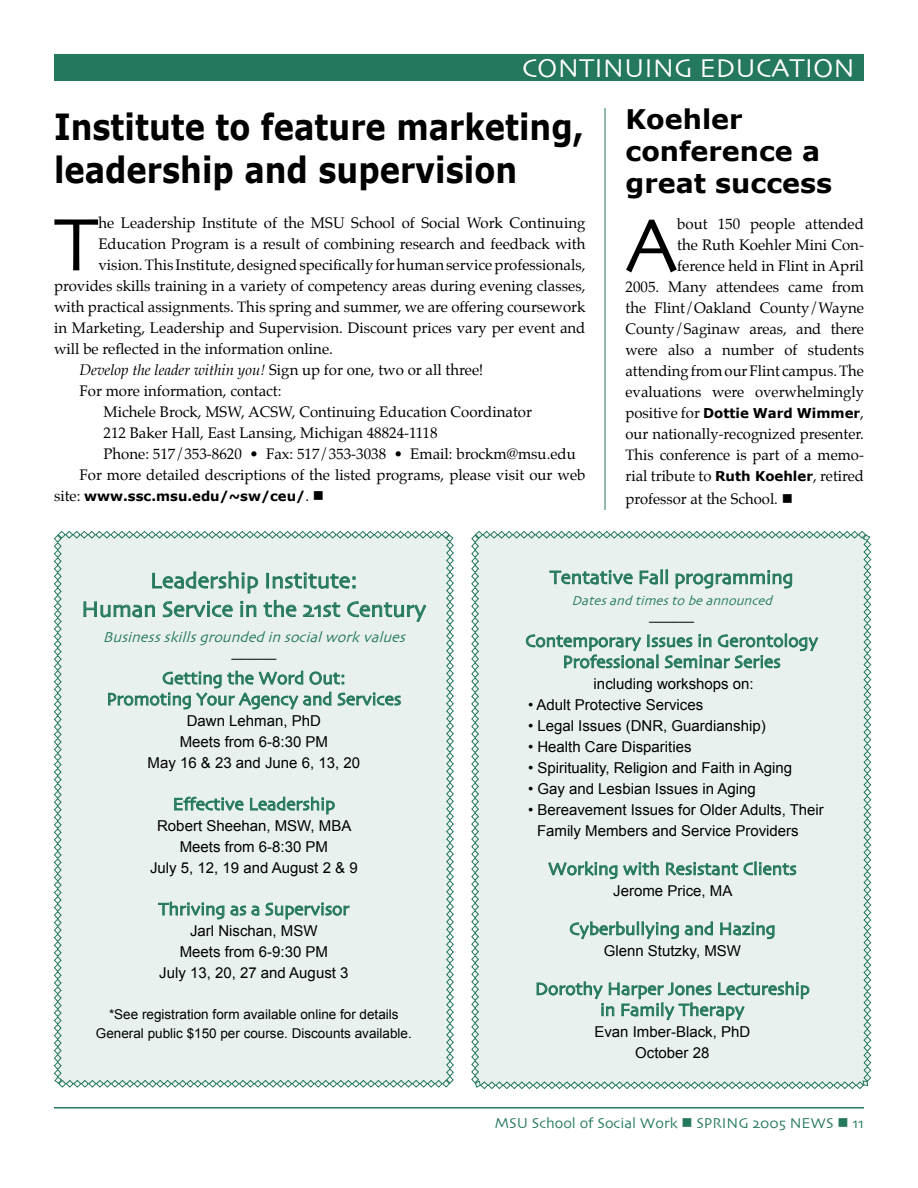
<style>
.page{position:relative;width:918px;height:1188px;background:#fff}
.page>*{position:absolute;margin:0;border:0;box-sizing:border-box;transform-origin:0 0}
.t1{font:78px "Skia";color:#000}
.t2{font:700 36px/43.2px "Verdana";color:#000;scale:.85 1}
.t3{font:700 27px/32.4px "Verdana";color:#000}
.t4{font:27px "Skia";color:#fff}
.t5{font:22.5px/28.5px "Skia";color:#24785d;text-align:center}
.t6{font:19.5px "Skia";color:#24785d}
.t7{font:18px/21px "Skia";color:#24785d;text-align:center}
.t8{font:15px/21px "Palatino";color:#000;text-align:right}
.t9{font:15px/21px "Arial";color:#000;text-align:center}
.t10{font:italic 15px "Skia";color:#24785d}
.t11{font:15px "Skia";color:#24785d}
.t12{font:13.5px/19.5px "Arial";color:#000;text-align:center}
.t13{font:700 13.5px "Verdana";color:#000}
.t14{font:italic 13.5px "Skia";color:#24785d}
.s1{font-style:italic}
.s2{font-family:"Palatino";font-weight:400;font-size:15px}
.s3{font-family:"Verdana";font-weight:700;font-size:13.5px}
</style>
<div class="page">
<hr style="left:54px;top:1107px;width:810px;height:1px;background:#24785d">
<div style="left:54px;top:54px;width:810px;height:27px;background:#24785d"></div>
<svg style="left:54px;top:531px;width:400px;height:557px"></svg>
<svg style="left:471px;top:531px;width:401px;height:558px"></svg>
<hr style="left:605px;top:108px;width:1px;height:402px;background:#24785d">
<h3 class="t4" style="left:522px;top:52px;width:335px">CONTINUING EDUCATION</h3>
<h2 class="t2" style="left:54px;top:104px;width:625px">Institute to feature marketing, leadership and supervision</h2>
<h1 class="t1" style="left:54px;top:198px;width:46px">T</h1>
<p class="t8" style="left:98px;top:214px;width:488px">he Leadership Institute of the MSU School of Social Work Continuing</p>
<p class="t8" style="left:98px;top:235px;width:489px">Education Program is a result of combining research and feedback with</p>
<p class="t8" style="left:98px;top:256px;width:489px">vision. This Institute, designed specifically for human service professionals,</p>
<p class="t8" style="left:54px;top:277px;width:533px">provides skills training in a variety of competency areas during evening classes,</p>
<p class="t8" style="left:54px;top:298px;width:533px">with practical assignments. This spring and summer, we are offering coursework</p>
<p class="t8" style="left:54px;top:319px;width:533px">in Marketing, Leadership and Supervision. Discount prices vary per event and</p>
<p class="t8" style="left:54px;top:340px;width:280px">will be reflected in the information online.</p>
<p class="t8" style="left:80px;top:361px;width:405px"><span class="s1">Develop the leader within you!</span> Sign up for one, two or all three!</p>
<p class="t8" style="left:80px;top:382px;width:204px">For more information, contact:</p>
<p class="t8" style="left:104px;top:403px;width:430px">Michele Brock, MSW, ACSW, Continuing Education Coordinator</p>
<p class="t8" style="left:104px;top:424px;width:336px">212 Baker Hall, East Lansing, Michigan 48824-1118</p>
<p class="t8" style="left:104px;top:445px;width:474px">Phone: 517/353-8620 • Fax: 517/353-3038 • Email: brockm@msu.edu</p>
<p class="t8" style="left:80px;top:466px;width:508px">For more detailed descriptions of the listed programs, please visit our web</p>
<p class="t13" style="left:54px;top:488px;width:272px"><span class="s2">site:</span> www.ssc.msu.edu/~sw/ceu/<span class="s2">.</span> ■</p>
<h3 class="t3" style="left:626px;top:102px;width:208px">Koehler conference a great success</h3>
<h1 class="t1" style="left:626px;top:199px;width:53px">A</h1>
<p class="t8" style="left:626px;top:215px;width:240px">bout 150 people attended<br>the Ruth Koehler Mini Con-<br>ference held in Flint in April<br>2005. Many attendees came from the Flint/Oakland County/Wayne<br>County/Saginaw areas, and there were also a number of students attending from our Flint campus. The evaluations were overwhelmingly</p>
<p class="t13" style="left:626px;top:405px;width:240px"><span class="s2">positive for</span> Dottie Ward Wimmer<span class="s2">,</span></p>
<p class="t8" style="left:626px;top:425px;width:240px;text-align:justify">our nationally-recognized presenter.<br>This conference is part of a memo&shy;rial tribute to <span class="s3">Ruth Koehler</span>, retired</p>
<p class="t8" style="left:626px;top:490px;width:169px">professor at the School. ■</p>
<h3 class="t5" style="left:81px;top:568px;width:346px">Leadership Institute:<br>Human Service in the 21st Century</h3>
<p class="t10" style="left:103px;top:628px;width:309px">Businessskillsgroundedinsocialworkvalues</p>
<p class="t8" style="left:231px;top:649px;width:46px">———</p>
<p class="t7" style="left:106px;top:669px;width:296px">Getting the Word Out:<br>Promoting Your Agency and Services</p>
<p class="t9" style="left:148px;top:710px;width:214px">Dawn Lehman, PhD<br>Meets from 6-8:30 PM<br>May 16 &amp; 23 and June 6, 13, 20</p>
<p class="t7" style="left:173px;top:795px;width:164px">Effective Leadership</p>
<p class="t9" style="left:150px;top:815px;width:209px">Robert Sheehan, MSW, MBA<br>Meets from 6-8:30 PM<br>July 5, 12, 19 and August 2 &amp; 9</p>
<p class="t7" style="left:158px;top:900px;width:193px">Thriving as a Supervisor</p>
<p class="t9" style="left:159px;top:920px;width:191px">Jarl Nischan, MSW<br>Meets from 6-9:30 PM<br>July 13, 20, 27 and August 3</p>
<p class="t12" style="left:96px;top:1004px;width:317px">*See registration form available online for details<br>General public $150 per course. Discounts available.</p>
<h3 class="t6" style="left:550px;top:566px;width:245px">Tentative Fall programming</h3>
<p class="t14" style="left:571px;top:592px;width:207px">Datesandtimestobeannounced</p>
<p class="t8" style="left:649px;top:611px;width:46px">———</p>
<p class="t7" style="left:525px;top:631px;width:295px">Contemporary Issues in Gerontology<br>Professional Seminar Series</p>
<p class="t9" style="left:594px;top:673px;width:162px">including workshops on:</p>
<p class="t9" style="left:528px;top:694px;width:177px">• Adult Protective Services</p>
<p class="t9" style="left:528px;top:715px;width:239px">• Legal Issues (DNR, Guardianship)</p>
<p class="t9" style="left:528px;top:736px;width:165px">• Health Care Disparities</p>
<p class="t9" style="left:528px;top:757px;width:266px">• Spirituality, Religion and Faith in Aging</p>
<p class="t9" style="left:528px;top:778px;width:229px">• Gay and Lesbian Issues in Aging</p>
<p class="t9" style="left:537px;top:799px;width:288px;text-align:left;text-indent:-9px">• Bereavement Issues for Older Adults, Their<br>Family Members and Service Providers</p>
<p class="t7" style="left:548px;top:859px;width:250px">Working with Resistant Clients</p>
<p class="t9" style="left:613px;top:880px;width:121px">Jerome Price, MA</p>
<p class="t7" style="left:569px;top:919px;width:208px">Cyberbullying and Hazing</p>
<p class="t9" style="left:604px;top:940px;width:139px">Glenn Stutzky, MSW</p>
<p class="t7" style="left:535px;top:979px;width:276px">Dorothy Harper Jones Lectureship in Family Therapy</p>
<p class="t9" style="left:594px;top:1021px;width:157px">Evan Imber-Black, PhD<br>October 28</p>
<p class="t11" style="left:495px;top:1114px;width:364px">MSU School of Social Work ■ SPRING 2005 NEWS ■ 11</p>
</div>
